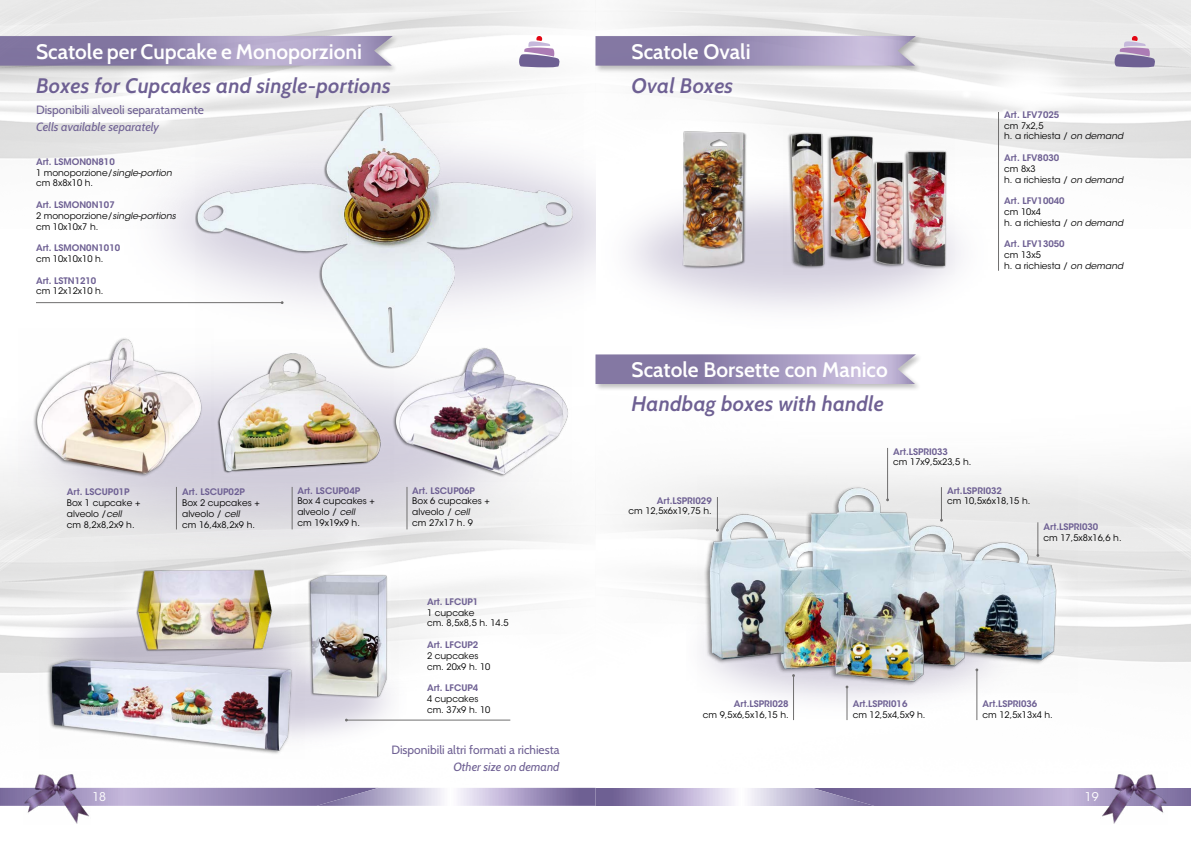
<style>
.page{position:relative;width:1191px;height:842px;background:#fff}
.page>*{position:absolute;margin:0;border:0;box-sizing:border-box;transform-origin:0 0}
.t1{font:600 21px "Cabin";color:#fff}
.t2{font:italic 600 21px "Cabin";letter-spacing:.01em;color:#6e6093}
.t3{font:12px "Cabin";color:#6e6093}
.t4{font:italic 12px "Cabin";color:#6e6093}
.t5{font:12px "ITC Avant Garde Std";color:#fff}
.t6{font:9px/10.8px "ITC Avant Garde Std";color:#000}
.t7{font:600 9px "ITC Avant Garde Std";color:#6e6093}
.s1{font-weight:600;color:#6e6093}
.s2{font-style:italic}
</style>
<div class="page">
<img style="left:196px;top:93px;width:387px;height:241px">
<img style="left:18px;top:328px;width:195px;height:159px">
<img style="left:212px;top:339px;width:182px;height:144px">
<img style="left:391px;top:347px;width:180px;height:135px">
<img style="left:305px;top:644px;width:101px;height:101px">
<img style="left:40px;top:653px;width:265px;height:102px">
<img style="left:114px;top:559px;width:176px;height:109px">
<img style="left:296px;top:563px;width:103px;height:154px">
<img style="left:666px;top:111px;width:82px;height:181px">
<img style="left:783px;top:129px;width:171px;height:145px">
<img style="left:686px;top:577px;width:305px;height:141px">
<img style="left:698px;top:475px;width:380px;height:217px">
<div style="left:0;top:34px;width:399px;height:39px;background:#000;opacity:.3"></div>
<svg style="left:0;top:36px;width:393px;height:30px"></svg>
<div style="left:593px;top:34px;width:329px;height:39px;background:#000;opacity:.3"></div>
<svg style="left:595px;top:36px;width:321px;height:30px"></svg>
<div style="left:593px;top:352px;width:329px;height:39px;background:#000;opacity:.3"></div>
<svg style="left:595px;top:354px;width:321px;height:30px"></svg>
<img style="left:1102px;top:774px;width:62px;height:50px">
<svg style="left:0;top:788px;width:1191px;height:18px"></svg>
<svg style="left:518px;top:36px;width:42px;height:31px"></svg>
<svg style="left:1114px;top:36px;width:42px;height:31px"></svg>
<img style="left:24px;top:774px;width:67px;height:50px">
<hr style="left:36px;top:302px;width:246px;height:1px;background:#706f6f">
<hr style="left:346px;top:720px;width:164px;height:1px;background:#706f6f">
<hr style="left:846px;top:687px;width:1px;height:33px;background:#706f6f">
<hr style="left:976px;top:670px;width:1px;height:50px;background:#706f6f">
<hr style="left:941px;top:487px;width:1px;height:33px;background:#706f6f">
<hr style="left:1037px;top:522px;width:1px;height:33px;background:#706f6f">
<hr style="left:887px;top:448px;width:1px;height:52px;background:#706f6f">
<hr style="left:717px;top:497px;width:1px;height:33px;background:#706f6f">
<hr style="left:793px;top:675px;width:1px;height:45px;background:#706f6f">
<hr style="left:998px;top:112px;width:1px;height:159px;background:#706f6f">
<hr style="left:176px;top:487px;width:1px;height:42px;background:#706f6f">
<hr style="left:292px;top:487px;width:1px;height:42px;background:#706f6f">
<hr style="left:406px;top:487px;width:1px;height:42px;background:#706f6f">
<h1 class="t1" style="left:36px;top:39px;width:327px">Scatole per Cupcake e Monoporzioni</h1>
<h1 class="t2" style="left:36px;top:73px;width:356px">Boxes for Cupcakes and single-portions</h1>
<h2 class="t3" style="left:36px;top:102px;width:169px">Disponibili alveoli separatamente</h2>
<h2 class="t4" style="left:36px;top:119px;width:125px">Cells available separately</h2>
<p class="t6" style="left:36px;top:156px;width:137px"><span class="s1">Art. LSMON0N810<br></span>1 monoporzione/<span class="s2">single-portion </span>cm 8x8x10 h.</p>
<p class="t6" style="left:36px;top:199px;width:141px"><span class="s1">Art. LSMON0N107<br></span>2 monoporzione/<span class="s2">single-portions </span>cm 10x10x7 h.</p>
<p class="t7" style="left:36px;top:242px;width:86px">Art. LSMON0N1010</p>
<p class="t6" style="left:36px;top:253px;width:69px">cm 10x10x10 h.</p>
<p class="t7" style="left:36px;top:275px;width:62px">Art. LSTN1210</p>
<p class="t6" style="left:36px;top:286px;width:69px">cm 12x12x10 h.</p>
<p class="t7" style="left:67px;top:486px;width:64px">Art. LSCUP01P</p>
<p class="t6" style="left:67px;top:498px;width:75px">Box 1 cupcake + alveolo /<span class="s2">cell<br></span>cm 8,2x8,2x9 h.</p>
<p class="t7" style="left:182px;top:486px;width:64px">Art. LSCUP02P</p>
<p class="t6" style="left:182px;top:498px;width:79px">Box 2 cupcakes + alveolo / <span class="s2">cell<br></span>cm 16,4x8,2x9 h.</p>
<p class="t7" style="left:297px;top:485px;width:64px">Art. LSCUP04P</p>
<p class="t6" style="left:297px;top:496px;width:79px">Box 4 cupcakes + alveolo / <span class="s2">cell<br></span>cm 19x19x9 h.</p>
<p class="t7" style="left:412px;top:485px;width:64px">Art. LSCUP06P</p>
<p class="t6" style="left:412px;top:496px;width:79px">Box 6 cupcakes + alveolo / <span class="s2">cell<br></span>cm 27x17 h. 9</p>
<p class="t7" style="left:427px;top:596px;width:53px">Art. LFCUP1</p>
<p class="t6" style="left:427px;top:607px;width:83px">1 cupcake<br>cm. 8,5x8,5 h. 14.5</p>
<p class="t7" style="left:427px;top:639px;width:53px">Art. LFCUP2</p>
<p class="t6" style="left:427px;top:650px;width:65px">2 cupcakes cm. 20x9 h. 10</p>
<p class="t7" style="left:427px;top:682px;width:53px">Art. LFCUP4</p>
<p class="t6" style="left:427px;top:693px;width:65px">4 cupcakes cm. 37x9 h. 10</p>
<h2 class="t3" style="left:391px;top:743px;width:170px">Disponibili altri formati a richiesta</h2>
<h2 class="t4" style="left:453px;top:760px;width:107px">Other size on demand</h2>
<h1 class="t1" style="left:631px;top:39px;width:121px">Scatole Ovali</h1>
<h1 class="t2" style="left:631px;top:73px;width:103px">Oval Boxes</h1>
<p class="t7" style="left:1004px;top:109px;width:57px">Art. LFV7025</p>
<p class="t6" style="left:1004px;top:120px;width:121px">cm 7x2,5<br>h. a richiesta / <span class="s2">on demand</span></p>
<p class="t7" style="left:1004px;top:152px;width:57px">Art. LFV8030</p>
<p class="t6" style="left:1004px;top:163px;width:121px">cm 8x3<br>h. a richiesta / <span class="s2">on demand</span></p>
<p class="t7" style="left:1004px;top:195px;width:62px">Art. LFV10040</p>
<p class="t6" style="left:1004px;top:206px;width:121px">cm 10x4<br>h. a richiesta / <span class="s2">on demand</span></p>
<p class="t7" style="left:1004px;top:238px;width:62px">Art. LFV13050</p>
<p class="t6" style="left:1004px;top:250px;width:121px">cm 13x5<br>h. a richiesta / <span class="s2">on demand</span></p>
<h1 class="t1" style="left:631px;top:357px;width:258px">Scatole Borsette con Manico</h1>
<h1 class="t2" style="left:631px;top:391px;width:254px">Handbag boxes with handle</h1>
<p class="t7" style="left:893px;top:446px;width:56px">Art.LSPRI033</p>
<p class="t6" style="left:893px;top:457px;width:80px">cm 17x9,5x23,5 h.</p>
<p class="t7" style="left:657px;top:495px;width:56px">Art.LSPRI029</p>
<p class="t6" style="left:628px;top:506px;width:85px">cm 12,5x6x19,75 h.</p>
<p class="t7" style="left:734px;top:698px;width:56px">Art.LSPRI028</p>
<p class="t6" style="left:703px;top:709px;width:87px">cm 9,5x6,5x16,15 h.</p>
<p class="t7" style="left:947px;top:485px;width:56px">Art.LSPRI032</p>
<p class="t6" style="left:947px;top:496px;width:85px">cm 10,5x6x18,15 h.</p>
<p class="t7" style="left:1043px;top:521px;width:56px">Art.LSPRI030</p>
<p class="t6" style="left:1043px;top:532px;width:80px">cm 17,5x8x16,6 h.</p>
<p class="t7" style="left:852px;top:698px;width:56px">Art.LSPRI016</p>
<p class="t6" style="left:852px;top:709px;width:74px">cm 12,5x4,5x9 h.</p>
<p class="t7" style="left:982px;top:698px;width:56px">Art.LSPRI036</p>
<p class="t6" style="left:982px;top:709px;width:72px">cm 12,5x13x4 h.</p>
<h2 class="t5" style="left:92px;top:790px;width:15px">18</h2>
<h2 class="t5" style="left:1084px;top:790px;width:15px">19</h2>
</div>
